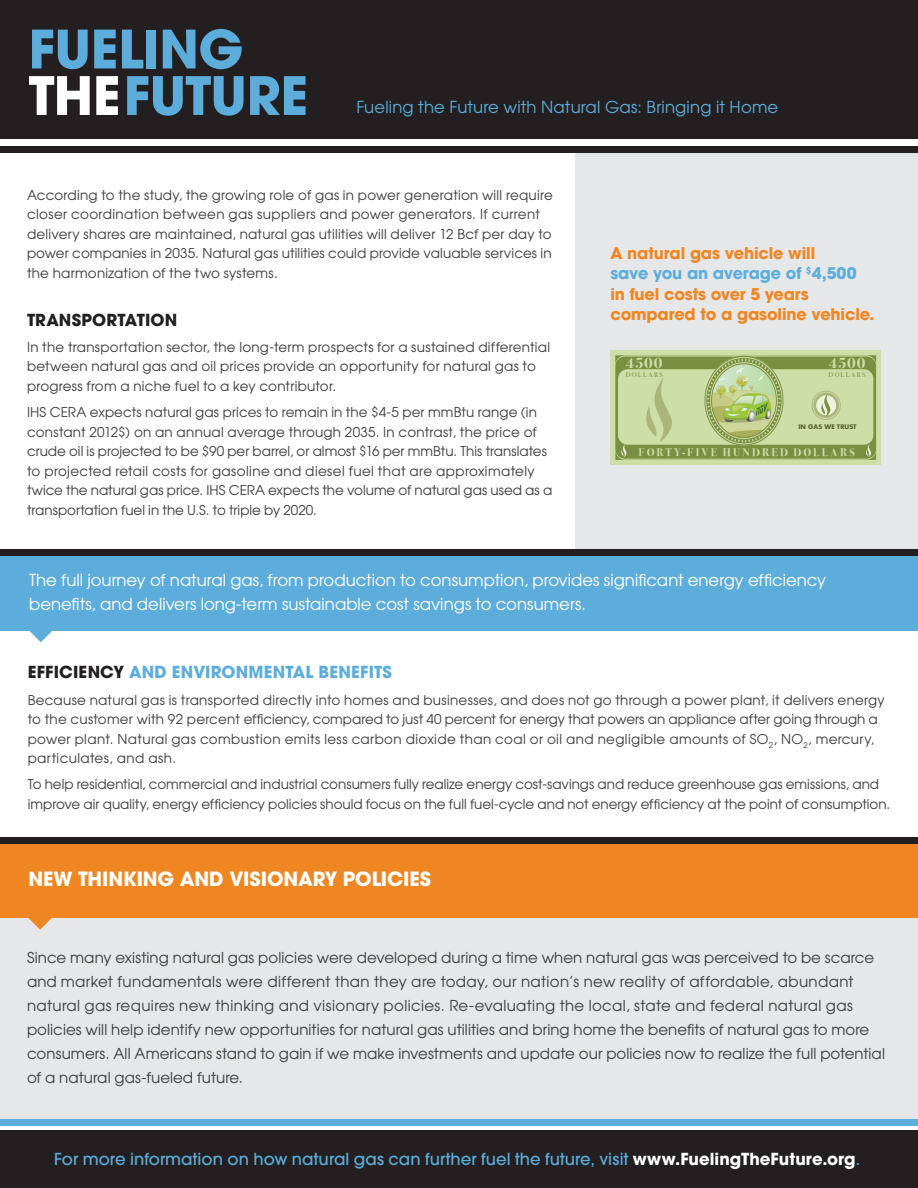
<style>
.page{position:relative;width:918px;height:1188px;background:#fff}
.page>*{position:absolute;margin:0;border:0;box-sizing:border-box;transform-origin:0 0}
.t1{font:700 52.5px/46.5px "Avant Garde";letter-spacing:-.01em;color:#5caddb}
.t2{font:700 19.5px "Avant Garde";letter-spacing:-.005em;color:#fff}
.t3{font:16.5px/24px "Avant Garde";color:#fff}
.t4{font:500 16.5px "Avant Garde";letter-spacing:.005em;color:#5caddb}
.t5{font:16.5px "Avant Garde";letter-spacing:.01em;color:#5caddb}
.t6{font:700 16.5px "Avant Garde";letter-spacing:.01em;color:#5caddb}
.t7{font:700 16.5px "Avant Garde";letter-spacing:.01em;color:#231f20}
.t8{font:700 16.05px/20.4px "Avant Garde";letter-spacing:-.01em;color:#f08621}
.t9{font:15.45px "Bodoni Svty Two ITCTT Bold";letter-spacing:.04em;color:#cedea7}
.t10{font:15px/24px "Avant Garde";letter-spacing:.005em;color:#3e3e3f}
.t11{font:13.5px/19.5px "Avant Garde";letter-spacing:.01em;color:#3e3e3f}
.t12{font:11.1px "Bodoni Svty Two ITCTT Bold";letter-spacing:.205em;color:#cedea7}
.t13{font:6.75px "Bodoni Svty Two ITCTT Book";letter-spacing:.2em;color:#7b8f42}
.t14{font:700 6.15px "Futura Std";letter-spacing:.01em;color:#57632c}
.s1{color:#fff}
.s2{color:#5daddb}
.s3{color:#231f20}
.s4{font-weight:700;color:#fff}
</style>
<div class="page">
<div style="left:575px;top:153px;width:343px;height:416px;background:#e6e7e9"></div>
<div style="left:0;top:915px;width:918px;height:204px;background:#e6e7e9"></div>
<div style="left:0;top:0;width:918px;height:138px;background:#231f20"></div>
<div style="left:0;top:556px;width:918px;height:75px;background:#5caddb"></div>
<div style="left:0;top:844px;width:918px;height:74px;background:#ef8621"></div>
<div style="left:0;top:146px;width:918px;height:7px;background:#231f20"></div>
<div style="left:0;top:838px;width:918px;height:6px;background:#231f20"></div>
<svg style="left:29px;top:631px;width:23px;height:11px"></svg>
<svg style="left:28px;top:918px;width:24px;height:12px"></svg>
<div style="left:0;top:1130px;width:918px;height:58px;background:#231f20"></div>
<div style="left:0;top:1119px;width:918px;height:7px;background:#5caddb"></div>
<div style="left:610px;top:350px;width:271px;height:115px;background:#cedea7"></div>
<svg style="left:615px;top:355px;width:261px;height:105px"></svg>
<div style="left:0;top:549px;width:918px;height:7px;background:#231f20"></div>
<p class="t1" style="left:28px;top:26px;width:281px">FUELING<br><span class="s1">THE</span>FUTURE</p>
<p class="t5" style="left:356px;top:97px;width:423px">Fueling the Future with Natural Gas: Bringing it Home</p>
<p class="t11" style="left:27px;top:185px;width:527px">According to the study, the growing role of gas in power generation will require closer coordination between gas suppliers and power generators. If current delivery shares are maintained, natural gas utilities will deliver 12 Bcf per day to power companies in 2035. Natural gas utilities could provide valuable services in the harmonization of the two systems.</p>
<p class="t7" style="left:27px;top:309px;width:152px">TRANSPORTATION</p>
<p class="t11" style="left:27px;top:337px;width:525px">In the transportation sector, the long-term prospects for a sustained differential between natural gas and oil prices provide an opportunity for natural gas to progress from a niche fuel to a key contributor.</p>
<p class="t11" style="left:27px;top:402px;width:527px">IHS CERA expects natural gas prices to remain in the $4-5 per mmBtu range (in constant 2012$) on an annual average through 2035. In contrast, the price of crude oil is projected to be $90 per barrel, or almost $16 per mmBtu. This translates to projected retail costs for gasoline and diesel fuel that are approximately twice the natural gas price. IHS CERA expects the volume of natural gas used as a transportation fuel in the U.S. to triple by 2020.</p>
<p class="t8" style="left:610px;top:243px;width:266px">A natural gas vehicle will<br><span class="s2">save you an average of</span> <sup>$</sup><span class="s2">4,500 </span>in fuel costs over 5 years compared to a gasoline vehicle.</p>
<p class="t9" style="left:626px;top:350px;width:38px">4500</p>
<p class="t13" style="left:626px;top:369px;width:39px">DOLLARS</p>
<p class="t9" style="left:829px;top:350px;width:38px">4500</p>
<p class="t13" style="left:829px;top:369px;width:38px">DOLLARS</p>
<p class="t14" style="left:798px;top:422px;width:60px">IN GAS WE TRUST</p>
<p class="t12" style="left:639px;top:443px;width:218px">FORTY-FIVE HUNDRED DOLLARS</p>
<p class="t3" style="left:29px;top:567px;width:798px">The full journey of natural gas, from production to consumption, provides significant energy efficiency benefits, and delivers long-term sustainable cost savings to consumers.</p>
<p class="t6" style="left:28px;top:662px;width:366px"><span class="s3">EFFICIENCY</span> AND ENVIRONMENTAL BENEFITS</p>
<p class="t11" style="left:28px;top:690px;width:858px">Because natural gas is transported directly into homes and businesses, and does not go through a power plant, it delivers energy to the customer with 92 percent efficiency, compared to just 40 percent for energy that powers an appliance after going through a power plant. Natural gas combustion emits less carbon dioxide than coal or oil and negligible amounts of SO<sub>2</sub>, NO<sub>2</sub>, mercury, particulates, and ash.</p>
<p class="t11" style="left:28px;top:774px;width:864px">To help residential, commercial and industrial consumers fully realize energy cost-savings and reduce greenhouse gas emissions, and improve air quality, energy efficiency policies should focus on the full fuel-cycle and not energy efficiency at the point of consumption.</p>
<p class="t2" style="left:28px;top:866px;width:404px">NEW THINKING AND VISIONARY POLICIES</p>
<p class="t10" style="left:27px;top:945px;width:860px">Since many existing natural gas policies were developed during a time when natural gas was perceived to be scarce and market fundamentals were different than they are today, our nation’s new reality of affordable, abundant natural gas requires new thinking and visionary policies. Re-evaluating the local, state and federal natural gas policies will help identify new opportunities for natural gas utilities and bring home the benefits of natural gas to more consumers. All Americans stand to gain if we make investments and update our policies now to realize the full potential of a natural gas-fueled future.</p>
<p class="t4" style="left:54px;top:1149px;width:808px">For more information on how natural gas can further fuel the future, visit <span class="s4">www.FuelingTheFuture.org</span>.</p>
</div>
